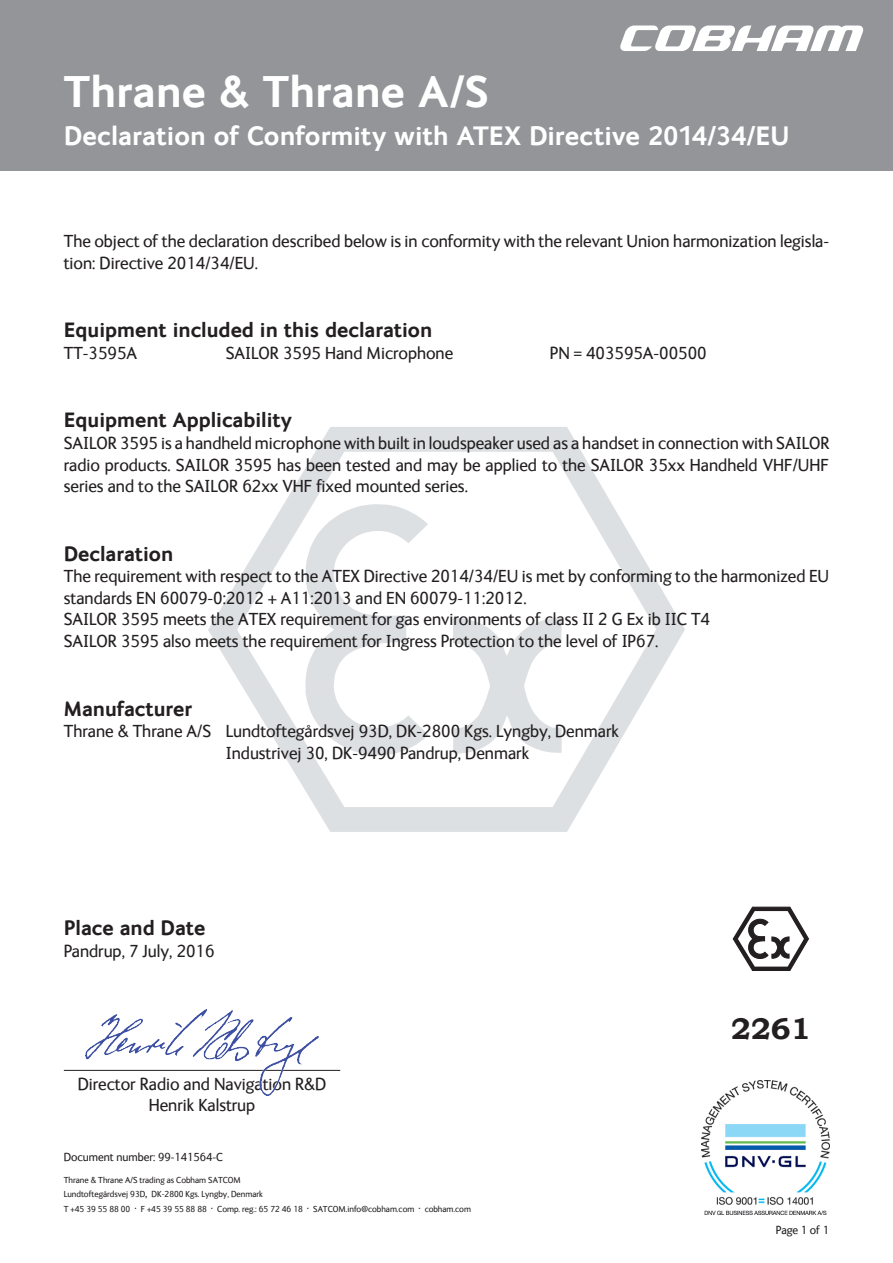
<style>
.page{position:relative;width:893px;height:1263px;background:#fff}
.page>*{position:absolute;margin:0;border:0;box-sizing:border-box;transform-origin:0 0}
.t1{font:700 45px "FS Ingrid";color:#fff}
.t2{font:700 30px "Bookman Old Style";color:#231f20}
.t3{font:700 27px "FS Ingrid";color:#fff}
.t4{font:700 21px "FS Ingrid";color:#231f20}
.t5{font:18px/21.6px "FS Ingrid";color:#231f20}
.t6{font:12px "FS Ingrid";color:#231f20}
.t7{font:9px/14.4px "FS Ingrid";color:#231f20}
.s1{font-size:12px}
</style>
<div class="page">
<svg style="left:208px;top:427px;width:477px;height:405px"></svg>
<svg style="left:237px;top:452px;width:419px;height:355px"></svg>
<svg style="left:306px;top:504px;width:122px;height:251px"></svg>
<svg style="left:453px;top:617px;width:109px;height:137px"></svg>
<div style="left:0;top:0;width:893px;height:170px;background:#939598"></div>
<svg style="left:620px;top:26px;width:244px;height:25px"></svg>
<img style="left:702px;top:1080px;width:127px;height:134px">
<svg style="left:732px;top:906px;width:77px;height:65px"></svg>
<hr style="left:64px;top:1070px;width:276px;height:1px;background:#231f20">
<img style="left:86px;top:1009px;width:232px;height:86px">
<h1 class="t1" style="left:64px;top:62px;width:427px">Thrane &amp; Thrane A/S</h1>
<h3 class="t3" style="left:64px;top:117px;width:728px">Declaration of Conformity with ATEX Directive 2014/34/EU</h3>
<p class="t5" style="left:64px;top:230px;width:767px">The object of the declaration described below is in conformity with the relevant Union harmonization legisla&shy;tion: Directive 2014/34/EU.</p>
<p class="t4" style="left:64px;top:316px;width:370px">Equipment included in this declaration</p>
<p class="t5" style="left:64px;top:341px;width:75px">TT-3595A</p>
<p class="t5" style="left:226px;top:341px;width:229px">SAILOR 3595 Hand Microphone</p>
<p class="t5" style="left:550px;top:341px;width:158px">PN = 403595A-00500</p>
<p class="t4" style="left:64px;top:406px;width:230px">Equipment Applicability</p>
<p class="t5" style="left:64px;top:431px;width:767px;text-align:justify">SAILOR 3595 is a handheld microphone with built in loudspeaker used as a handset in connection with SAILOR radio products. SAILOR 3595 has been tested and may be applied to the SAILOR 35xx Handheld VHF/UHF series and to the SAILOR 62xx VHF fixed mounted series.</p>
<p class="t4" style="left:64px;top:540px;width:111px">Declaration</p>
<p class="t5" style="left:64px;top:565px;width:767px">The requirement with respect to the ATEX Directive 2014/34/EU is met by conforming to the harmonized EU standards EN 60079-0:2012 + A11:2013 and EN 60079-11:2012.<br>SAILOR 3595 meets the ATEX requirement for gas environments of class II 2 G Ex ib IIC T4<br>SAILOR 3595 also meets the requirement for Ingress Protection to the level of IP67.</p>
<p class="t4" style="left:64px;top:694px;width:130px">Manufacturer</p>
<p class="t5" style="left:226px;top:719px;width:395px;text-indent:-162px">Thrane &amp; Thrane A/S Lundtoftegårdsvej 93D, DK-2800 Kgs. Lyngby, Denmark<br>Industrivej 30, DK-9490 Pandrup, Denmark</p>
<p class="t4" style="left:64px;top:914px;width:143px">Place and Date</p>
<p class="t5" style="left:64px;top:939px;width:152px">Pandrup, 7 July, 2016</p>
<p class="t5" style="left:78px;top:1072px;width:250px;text-align:center">Director Radio and Navigation R&amp;D<br>Henrik Kalstrup</p>
<p class="t6" style="left:64px;top:1149px;width:161px">Document number: 99-141564-C</p>
<p class="t7" style="left:64px;top:1172px;width:409px">Thrane &amp; Thrane A/S trading as Cobham SATCOM<br>Lundtoftegårdsvej 93D<span class="s1">,</span> DK-2800 Kgs. Lyngby, Denmark<br>T +45 39 55 88 00 <span class="s1">·</span> F +45 39 55 88 88 <span class="s1">·</span> Comp. reg.: 65 72 46 18 <span class="s1">·</span> SATCOM.info@cobham.com <span class="s1">·</span> cobham.com</p>
<h2 class="t2" style="left:731px;top:1007px;width:81px">2261</h2>
<p class="t6" style="left:776px;top:1222px;width:55px">Page 1 of 1</p>
</div>
